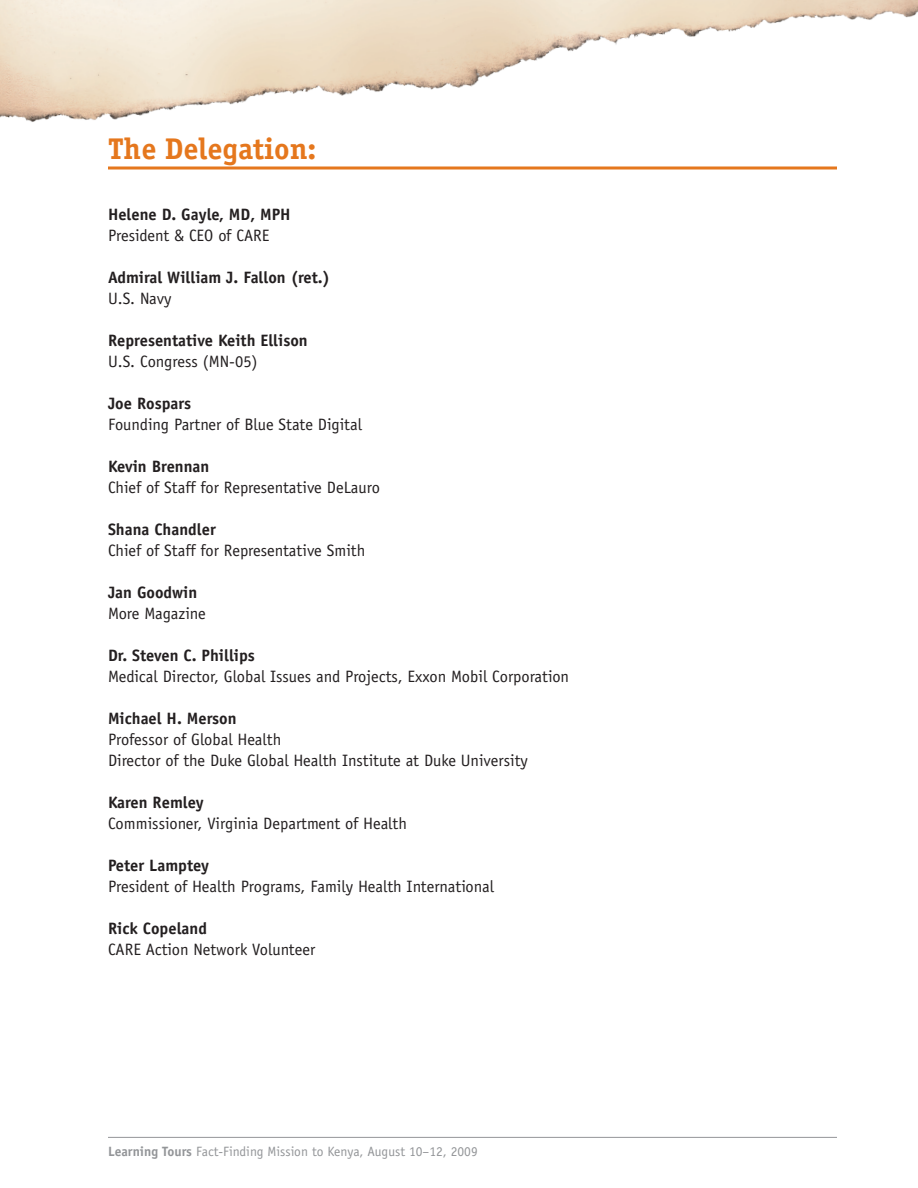
<style>
.page{position:relative;width:918px;height:1188px;background:#fff}
.page>*{position:absolute;margin:0;border:0;box-sizing:border-box;transform-origin:0 0}
.t1{font:700 30px "Officina Serif";color:#e5771d}
.t2{font:16.5px/21px "Officina Sans";color:#231f20}
.t3{font:700 16.5px "Officina Sans";color:#231f20}
.t4{font:13.5px "Officina Sans";color:#939598}
.s1{font-weight:700}
</style>
<div class="page">
<img style="left:0;top:0;width:918px;height:122px">
<hr style="left:108px;top:1137px;width:729px;height:1px;background:#939598">
<svg style="left:108px;top:166px;width:729px;height:4px;background:#eb9855"></svg>
<h1 class="t1" style="left:108px;top:130px;width:210px">The Delegation:</h1>
<p class="t3" style="left:108px;top:204px;width:184px">Helene D. Gayle, MD, MPH</p>
<p class="t2" style="left:108px;top:225px;width:163px">President &amp; CEO of CARE</p>
<p class="t3" style="left:108px;top:267px;width:224px">Admiral William J. Fallon (ret.)</p>
<p class="t2" style="left:108px;top:288px;width:65px">U.S. Navy</p>
<p class="t3" style="left:108px;top:330px;width:201px">Representative Keith Ellison</p>
<p class="t2" style="left:108px;top:351px;width:151px">U.S. Congress (MN-05)</p>
<p class="t3" style="left:108px;top:393px;width:85px">Joe Rospars</p>
<p class="t2" style="left:108px;top:414px;width:256px">Founding Partner of Blue State Digital</p>
<p class="t3" style="left:108px;top:456px;width:103px">Kevin Brennan</p>
<p class="t2" style="left:108px;top:477px;width:274px">Chief of Staff for Representative DeLauro</p>
<p class="t3" style="left:108px;top:519px;width:109px">Shana Chandler</p>
<p class="t2" style="left:108px;top:540px;width:259px">Chief of Staff for Representative Smith</p>
<p class="t3" style="left:108px;top:582px;width:91px">Jan Goodwin</p>
<p class="t2" style="left:108px;top:603px;width:99px">More Magazine</p>
<p class="t3" style="left:108px;top:645px;width:148px">Dr. Steven C. Phillips</p>
<p class="t2" style="left:108px;top:666px;width:463px">Medical Director, Global Issues and Projects, Exxon Mobil Corporation</p>
<p class="t3" style="left:108px;top:708px;width:130px">Michael H. Merson</p>
<p class="t2" style="left:108px;top:729px;width:421px">Professor of Global Health<br>Director of the Duke Global Health Institute at Duke University</p>
<p class="t3" style="left:108px;top:792px;width:97px">Karen Remley</p>
<p class="t2" style="left:108px;top:813px;width:300px">Commissioner, Virginia Department of Health</p>
<p class="t3" style="left:108px;top:855px;width:103px">Peter Lamptey</p>
<p class="t2" style="left:108px;top:876px;width:388px">President of Health Programs, Family Health International</p>
<p class="t3" style="left:108px;top:918px;width:101px">Rick Copeland</p>
<p class="t2" style="left:108px;top:939px;width:209px">CARE Action Network Volunteer</p>
<p class="t4" style="left:108px;top:1144px;width:371px"><span class="s1">Learning Tours</span> Fact-Finding Mission to Kenya, August 10–12, 2009</p>
</div>
